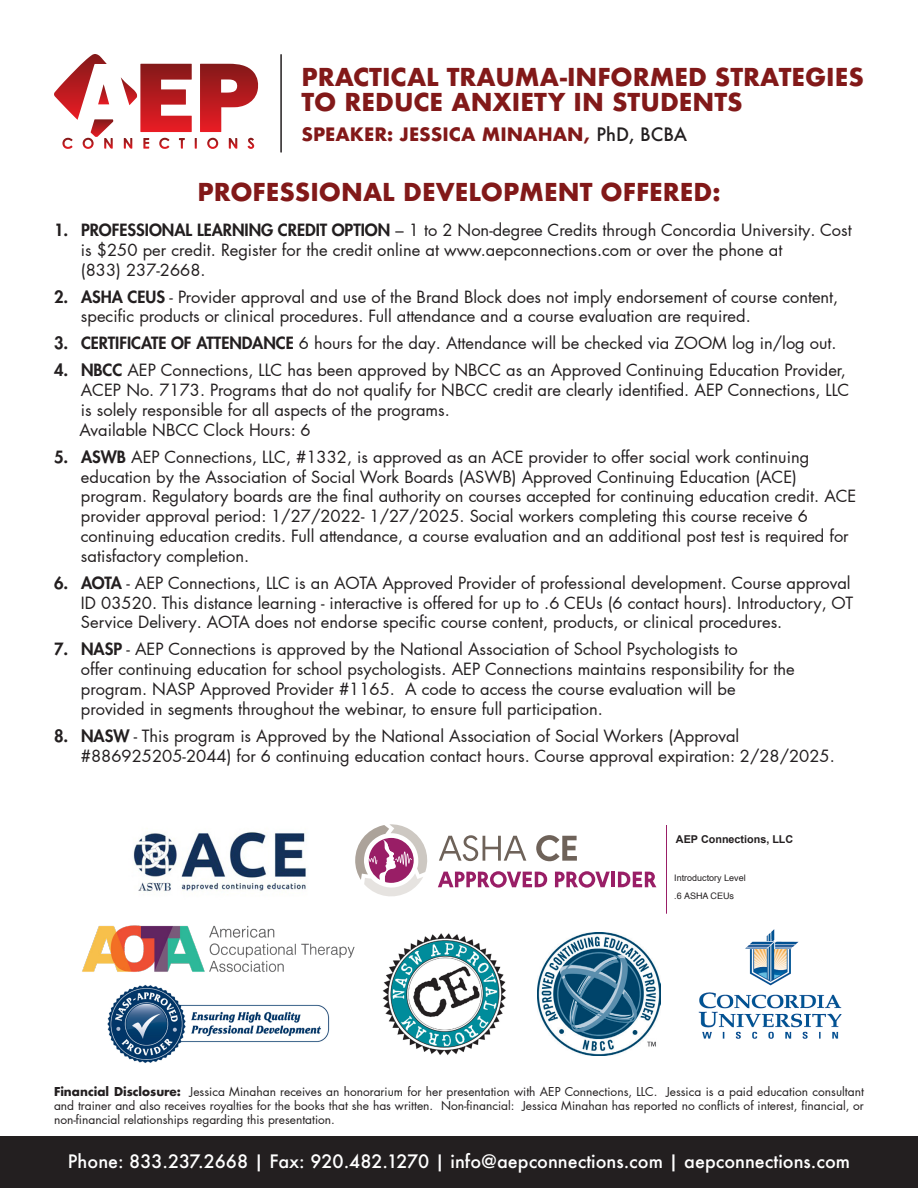
<style>
.page{position:relative;width:918px;height:1188px;background:#fff}
.page>*{position:absolute;margin:0;border:0;box-sizing:border-box;transform-origin:0 0}
.t1{font:700 24px "Futura";color:#821919}
.t2{font:500 18px "Futura";color:#fff}
.t3{font:700 18px "Futura";color:#821919}
.t4{font:16.5px/19.8px "Futura LT Pro";color:#231f20}
.t5{font:12px/14.4px "Futura LT Pro";color:#231f20;text-align:justify}
.t6{font:700 10.8px "Arial";color:#231f20}
.t7{font:9px "Arial";color:#231f20}
.t8{font:9px "Helvetica";color:#231f20}
.s1{font-weight:500;color:#231f20}
.s2{font-weight:800}
.s3{font-family:"Helvetica"}
.s4{font-family:"Arial"}
.s5{font-weight:700}
</style>
<div class="page">
<img style="left:382px;top:933px;width:124px;height:122px">
<div style="left:0;top:1136px;width:918px;height:52px;background:#231f20"></div>
<hr style="left:280px;top:55px;width:2px;height:97px;background:#231f20">
<svg style="left:200px;top:64px;width:58px;height:68px"></svg>
<svg style="left:121px;top:64px;width:71px;height:68px"></svg>
<svg style="left:124px;top:138px;width:8px;height:11px"></svg>
<svg style="left:229px;top:138px;width:8px;height:11px"></svg>
<svg style="left:207px;top:138px;width:11px;height:11px"></svg>
<svg style="left:54px;top:54px;width:59px;height:95px"></svg>
<svg style="left:159px;top:138px;width:11px;height:11px"></svg>
<svg style="left:143px;top:138px;width:6px;height:11px"></svg>
<svg style="left:248px;top:138px;width:6px;height:11px"></svg>
<svg style="left:179px;top:138px;width:6px;height:11px"></svg>
<svg style="left:194px;top:138px;width:3px;height:11px"></svg>
<img style="left:698px;top:929px;width:144px;height:110px">
<img style="left:133px;top:832px;width:173px;height:60px">
<img style="left:82px;top:925px;width:273px;height:47px">
<hr style="left:666px;top:825px;width:1px;height:89px;background:#991e66">
<svg style="left:439px;top:835px;width:87px;height:26px"></svg>
<svg style="left:536px;top:835px;width:41px;height:26px"></svg>
<svg style="left:438px;top:871px;width:109px;height:17px"></svg>
<svg style="left:555px;top:871px;width:55px;height:17px"></svg>
<hr style="left:611px;top:872px;width:4px;height:15px;background:#991e66">
<svg style="left:618px;top:872px;width:38px;height:15px"></svg>
<svg style="left:355px;top:824px;width:73px;height:73px"></svg>
<img style="left:107px;top:984px;width:223px;height:79px">
<img style="left:537px;top:932px;width:124px;height:124px">
<p class="t1" style="left:301px;top:59px;width:564px">PRACTICAL TRAUMA-INFORMED STRATEGIES</p>
<p class="t1" style="left:301px;top:85px;width:443px">TO REDUCE ANXIETY IN STUDENTS</p>
<p class="t3" style="left:301px;top:121px;width:387px">SPEAKER: JESSICA MINAHAN, <span class="s1">PhD, BCBA</span></p>
<p class="t1" style="left:197px;top:175px;width:525px">PROFESSIONAL DEVELOPMENT OFFERED:</p>
<p class="t4" style="left:54px;top:220px;width:799px"><span class="s2">1. PROFESSIONAL LEARNING CREDIT OPTION</span> – 1 to 2 Non-degree Credits through Concordia University. Cost</p>
<p class="t4" style="left:81px;top:240px;width:703px">is $250 per credit. Register for the credit online at www.aepconnections.com or over the phone at (833) 237-2668.</p>
<p class="t4" style="left:81px;top:287px;width:759px;text-indent:-27px"><span class="s2">2. ASHA CEUS</span> - Provider approval and use of the Brand Block does not imply endorsement of course content, specific products or clinical procedures. Full attendance and a course evaluation are required.</p>
<p class="t4" style="left:54px;top:333px;width:784px"><span class="s2">3. CERTIFICATE OF ATTENDANCE</span> 6 hours for the day. Attendance will be checked via ZOOM log in/log out.</p>
<p class="t4" style="left:81px;top:360px;width:770px;text-indent:-27px"><span class="s2">4. NBCC</span> AEP Connections, LLC has been approved by NBCC as an Approved Continuing Education Provider,<br>ACEP No. 7173. Programs that do not qualify for NBCC credit are clearly identified. AEP Connections, LLC is solely responsible for all aspects of the programs.</p>
<p class="t4" style="left:81px;top:447px;width:777px;text-indent:-27px"><span class="s2">5. ASWB</span> AEP Connections, LLC, #1332, is approved as an ACE provider to offer social work continuing education by the Association of Social Work Boards (ASWB) Approved Continuing Education (ACE) program. Regulatory boards are the final authority on courses accepted for continuing education credit. ACE provider approval period: 1/27/2022- 1/27/2025. Social workers completing this course receive 6 continuing education credits. Full attendance, a course evaluation and an additional post test is required for satisfactory completion.</p>
<p class="t4" style="left:81px;top:573px;width:774px;text-indent:-27px"><span class="s2">6. AOTA</span> - AEP Connections, LLC is an AOTA Approved Provider of professional development. Course approval<br>ID 03520. This distance learning - interactive is offered for up to .6 CEUs (6 contact hours). Introductory, OT<br>Service Delivery. AOTA does not endorse specific course content, products, or clinical procedures.</p>
<p class="t4" style="left:81px;top:639px;width:715px;text-indent:-27px"><span class="s2">7. NASP</span> - AEP Connections is approved by the National Association of School Psychologists to<br>offer continuing education for school psychologists. AEP Connections maintains responsibility for the program. NASP Approved Provider #1165. A code to access the course evaluation will be provided in segments throughout the webinar, to ensure full participation.</p>
<p class="t4" style="left:81px;top:726px;width:755px;text-indent:-27px"><span class="s2">8. NASW</span> - This program is Approved by the National Association of Social Workers (Approval #886925205-2044) for 6 continuing education contact hours. Course approval expiration: 2/28/2025.</p>
<p class="t4" style="left:79px;top:420px;width:233px">Available NBCC Clock Hours: 6</p>
<p class="t6" style="left:676px;top:832px;width:119px">AEP Connections, LLC</p>
<p class="t7" style="left:674px;top:872px;width:73px">Introductory <span class="s3">Level</span></p>
<p class="t8" style="left:674px;top:889px;width:61px">.<span class="s4">6</span> ASHA CEUs</p>
<p class="t5" style="left:54px;top:1084px;width:811px"><span class="s5">Financial Disclosure:</span> Jessica Minahan receives an honorarium for her presentation with AEP Connections, LLC. Jessica is a paid education consultant and trainer and also receives royalties for the books that she has written. Non-financial: Jessica Minahan has reported no conflicts of interest, financial, or non-financial relationships regarding this presentation.</p>
<p class="t2" style="left:68px;top:1149px;width:784px">Phone: 833.237.2668 | Fax: 920.482.1270 | info@aepconnections.com | aepconnections.com</p>
</div>
